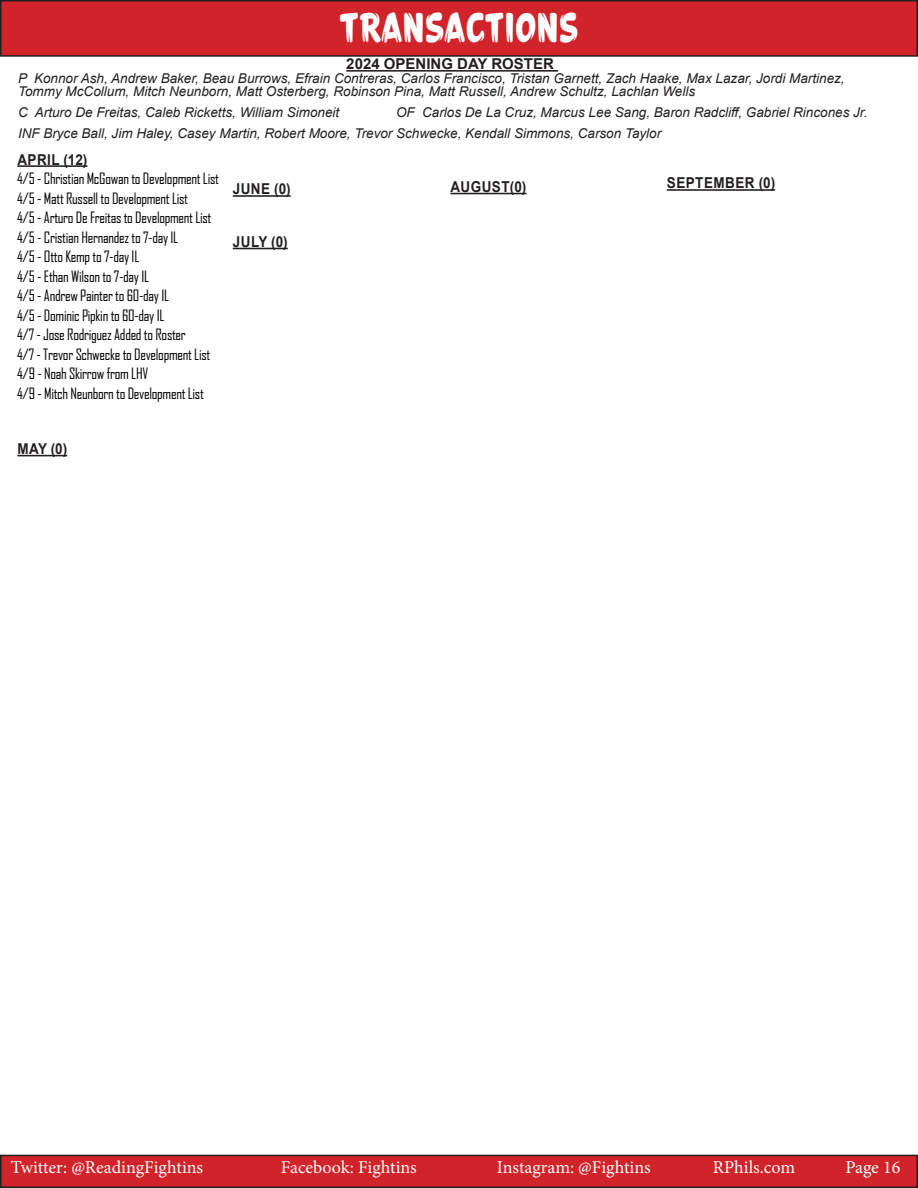
<style>
.page{position:relative;width:918px;height:1188px;background:#fff}
.page>*{position:absolute;margin:0;border:0;box-sizing:border-box;transform-origin:0 0}
.t1{font:700 36px "Reading";color:#fff}
.t2{font:18px "Minion Pro";color:#fff}
.t3{font:15px "Agency FB";letter-spacing:-.02em;color:#000}
.t4{font:700 15px "Arial";letter-spacing:.035em;color:#231f20;scale:.9 1}
.t5{font:700 15px "Arial";color:#231f20}
.t6{font:italic 13.5px/13.5px "Arial";color:#231f20}
</style>
<div class="page">
<div style="left:1px;top:1px;width:916px;height:55px;background:#d1232a"></div>
<div style="left:0;top:0;width:918px;height:57px;border:2px solid #231f20"></div>
<hr style="left:17px;top:165px;width:70px;height:2px;background:#231f20">
<hr style="left:17px;top:455px;width:50px;height:1px;background:#231f20">
<hr style="left:346px;top:70px;width:212px;height:2px;background:#231f20">
<hr style="left:233px;top:195px;width:58px;height:2px;background:#231f20">
<hr style="left:233px;top:248px;width:55px;height:1px;background:#231f20">
<hr style="left:450px;top:193px;width:76px;height:1px;background:#231f20">
<hr style="left:667px;top:189px;width:108px;height:2px;background:#231f20">
<div style="left:1px;top:1155px;width:916px;height:32px;background:#d1232a"></div>
<div style="left:0;top:1155px;width:918px;height:33px;border:2px solid #231f20"></div>
<p class="t1" style="left:340px;top:7px;width:240px">TRANSACTIONS</p>
<p class="t5" style="left:346px;top:53px;width:209px">2024 OPENING DAY ROSTER</p>
<p class="t6" style="left:18px;top:71px;width:828px">P Konnor Ash, Andrew Baker, Beau Burrows, Efrain Contreras, Carlos Francisco, Tristan Garnett, Zach Haake, Max Lazar, Jordi Martinez,<br>Tommy McCollum, Mitch Neunborn, Matt Osterberg, Robinson Pina, Matt Russell, Andrew Schultz, Lachlan Wells</p>
<p class="t6" style="left:18px;top:106px;width:323px">C Arturo De Freitas, Caleb Ricketts, William Simoneit</p>
<p class="t6" style="left:396px;top:106px;width:473px">OF Carlos De La Cruz, Marcus Lee Sang, Baron Radcliff, Gabriel Rincones Jr.</p>
<p class="t6" style="left:18px;top:127px;width:645px">INF Bryce Ball, Jim Haley, Casey Martin, Robert Moore, Trevor Schwecke, Kendall Simmons, Carson Taylor</p>
<p class="t4" style="left:17px;top:149px;width:79px">APRIL (12)</p>
<p class="t3" style="left:17px;top:169px;width:203px">4/5 - Christian McGowan to Development List</p>
<p class="t3" style="left:17px;top:189px;width:173px">4/5 - Matt Russell to Development List</p>
<p class="t3" style="left:17px;top:208px;width:196px">4/5 - Arturo De Freitas to Development List</p>
<p class="t3" style="left:17px;top:228px;width:163px">4/5 - Cristian Hernandez to 7-day IL</p>
<p class="t3" style="left:17px;top:247px;width:124px">4/5 - Otto Kemp to 7-day IL</p>
<p class="t3" style="left:17px;top:267px;width:134px">4/5 - Ethan Wilson to 7-day IL</p>
<p class="t3" style="left:17px;top:286px;width:154px">4/5 - Andrew Painter to 60-day IL</p>
<p class="t3" style="left:17px;top:306px;width:149px">4/5 - Dominic Pipkin to 60-day IL</p>
<p class="t3" style="left:17px;top:325px;width:170px">4/7 - Jose Rodriguez Added to Roster</p>
<p class="t3" style="left:17px;top:345px;width:195px">4/7 - Trevor Schwecke to Development List</p>
<p class="t3" style="left:17px;top:364px;width:133px">4/9 - Noah Skirrow from LHV</p>
<p class="t3" style="left:17px;top:384px;width:188px">4/9 - Mitch Neunborn to Development List</p>
<p class="t4" style="left:233px;top:179px;width:66px">JUNE (0)</p>
<p class="t4" style="left:233px;top:231px;width:63px">JULY (0)</p>
<p class="t4" style="left:17px;top:438px;width:57px">MAY (0)</p>
<p class="t4" style="left:450px;top:176px;width:86px">AUGUST(0)</p>
<p class="t4" style="left:667px;top:173px;width:122px">SEPTEMBER (0)</p>
<p class="t2" style="left:11px;top:1156px;width:194px">Twitter: @ReadingFightins</p>
<p class="t2" style="left:281px;top:1156px;width:137px">Facebook: Fightins</p>
<p class="t2" style="left:497px;top:1156px;width:155px">Instagram: @Fightins</p>
<p class="t2" style="left:713px;top:1156px;width:84px">RPhils.com</p>
<p class="t2" style="left:845px;top:1156px;width:56px">Page 16</p>
</div>
